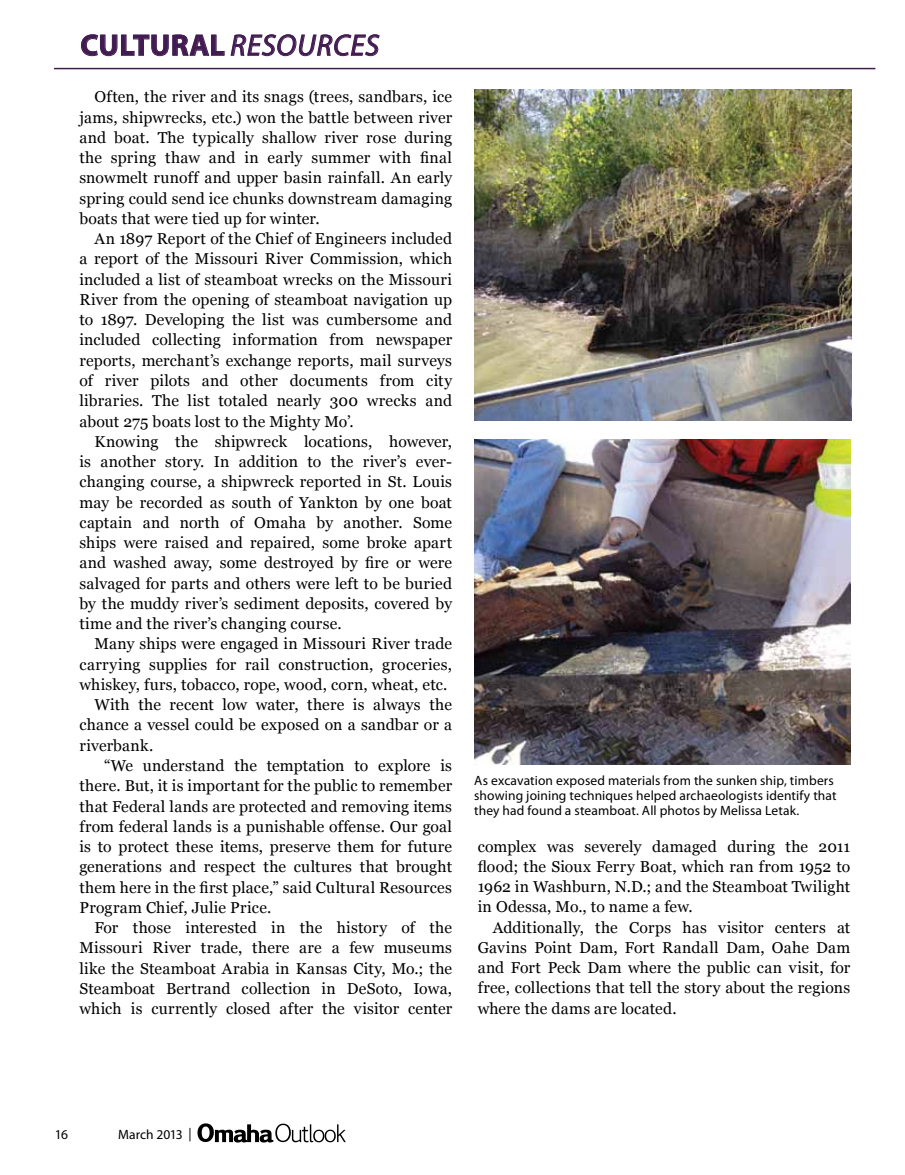
<style>
.page{position:relative;width:905px;height:1175px;background:#fff}
.page>*{position:absolute;margin:0;border:0;box-sizing:border-box;transform-origin:0 0}
.t1{font:italic 30px "Myriad Pro";letter-spacing:.025em;color:#421c51}
.t2{font:15.75px/20.2px "Georgia";letter-spacing:.015em;color:#000;text-align:justify}
.t3{font:13.5px/15px "Myriad Pro";letter-spacing:.005em;color:#000}
.s1{font-weight:700;font-style:normal}
</style>
<div class="page">
<img style="left:474px;top:439px;width:376px;height:325px">
<img style="left:474px;top:90px;width:377px;height:330px">
<svg style="left:197px;top:1123px;width:149px;height:19px"></svg>
<svg style="left:81px;top:34px;width:299px;height:22px"></svg>
<hr style="left:54px;top:68px;width:821px;height:1px;background:#421c51">
<h1 class="t1" style="left:80px;top:27px;width:300px"><span class="s1">CULTURAL</span> RESOURCES</h1>
<p class="t2" style="left:79px;top:87px;width:374px;text-indent:15px">Often, the river and its snags (trees, sandbars, ice jams, shipwrecks, etc.) won the battle between river and boat. The typically shallow river rose during the spring thaw and in early summer with final snowmelt runoff and upper basin rainfall. An early spring could send ice chunks downstream damaging boats that were tied up for winter.</p>
<p class="t2" style="left:79px;top:229px;width:374px;text-indent:15px">An 1897 Report of the Chief of Engineers included a report of the Missouri River Commission, which included a list of steamboat wrecks on the Missouri River from the opening of steamboat navigation up to 1897. Developing the list was cumbersome and included collecting information from newspaper reports, merchant’s exchange reports, mail surveys of river pilots and other documents from city libraries. The list totaled nearly 300 wrecks and about 275 boats lost to the Mighty Mo’.</p>
<p class="t2" style="left:79px;top:431px;width:374px;text-indent:15px">Knowing the shipwreck locations, however, is another story. In addition to the river’s ever&shy;changing course, a shipwreck reported in St. Louis may be recorded as south of Yankton by one boat captain and north of Omaha by another. Some ships were raised and repaired, some broke apart and washed away, some destroyed by fire or were salvaged for parts and others were left to be buried by the muddy river’s sediment deposits, covered by time and the river’s changing course.</p>
<p class="t2" style="left:94px;top:634px;width:359px">Many ships were engaged in Missouri River trade</p>
<p class="t2" style="left:79px;top:654px;width:374px">carrying supplies for rail construction, groceries,</p>
<p class="t2" style="left:79px;top:674px;width:369px">whiskey, furs, tobacco, rope, wood, corn, wheat, etc.</p>
<p class="t2" style="left:94px;top:695px;width:359px">With the recent low water, there is always the</p>
<p class="t2" style="left:79px;top:715px;width:374px">chance a vessel could be exposed on a sandbar or a</p>
<p class="t2" style="left:79px;top:735px;width:75px">riverbank.</p>
<p class="t2" style="left:104px;top:755px;width:349px">“We understand the temptation to explore is</p>
<p class="t2" style="left:79px;top:776px;width:374px">there. But, it is important for the public to remember</p>
<p class="t2" style="left:79px;top:796px;width:374px">that Federal lands are protected and removing items</p>
<p class="t2" style="left:79px;top:816px;width:374px">from federal lands is a punishable offense. Our goal</p>
<p class="t2" style="left:79px;top:836px;width:374px">is to protect these items, preserve them for future</p>
<p class="t2" style="left:79px;top:857px;width:374px">generations and respect the cultures that brought</p>
<p class="t2" style="left:79px;top:877px;width:374px">them here in the first place,” said Cultural Resources</p>
<p class="t2" style="left:79px;top:897px;width:193px">Program Chief, Julie Price.</p>
<p class="t2" style="left:94px;top:918px;width:359px">For those interested in the history of the</p>
<p class="t2" style="left:79px;top:938px;width:374px">Missouri River trade, there are a few museums</p>
<p class="t2" style="left:79px;top:958px;width:374px">like the Steamboat Arabia in Kansas City, Mo.; the</p>
<p class="t2" style="left:79px;top:978px;width:374px">Steamboat Bertrand collection in DeSoto, Iowa,</p>
<p class="t2" style="left:79px;top:999px;width:374px">which is currently closed after the visitor center</p>
<p class="t3" style="left:474px;top:773px;width:364px">As excavation exposed materials from the sunken ship, timbers showing joining techniques helped archaeologists identify that they had found a steamboat. All photos by Melissa Letak.</p>
<p class="t2" style="left:477px;top:836px;width:374px">complex was severely damaged during the 2011 flood; the Sioux Ferry Boat, which ran from 1952 to 1962 in Washburn, N.D.; and the Steamboat Twilight in Odessa, Mo., to name a few.</p>
<p class="t2" style="left:477px;top:917px;width:374px;text-indent:15px">Additionally, the Corps has visitor centers at Gavins Point Dam, Fort Randall Dam, Oahe Dam and Fort Peck Dam where the public can visit, for free, collections that tell the story about the regions where the dams are located.</p>
<p class="t3" style="left:55px;top:1127px;width:15px">16</p>
<p class="t3" style="left:118px;top:1127px;width:75px">March 2013 |</p>
</div>
